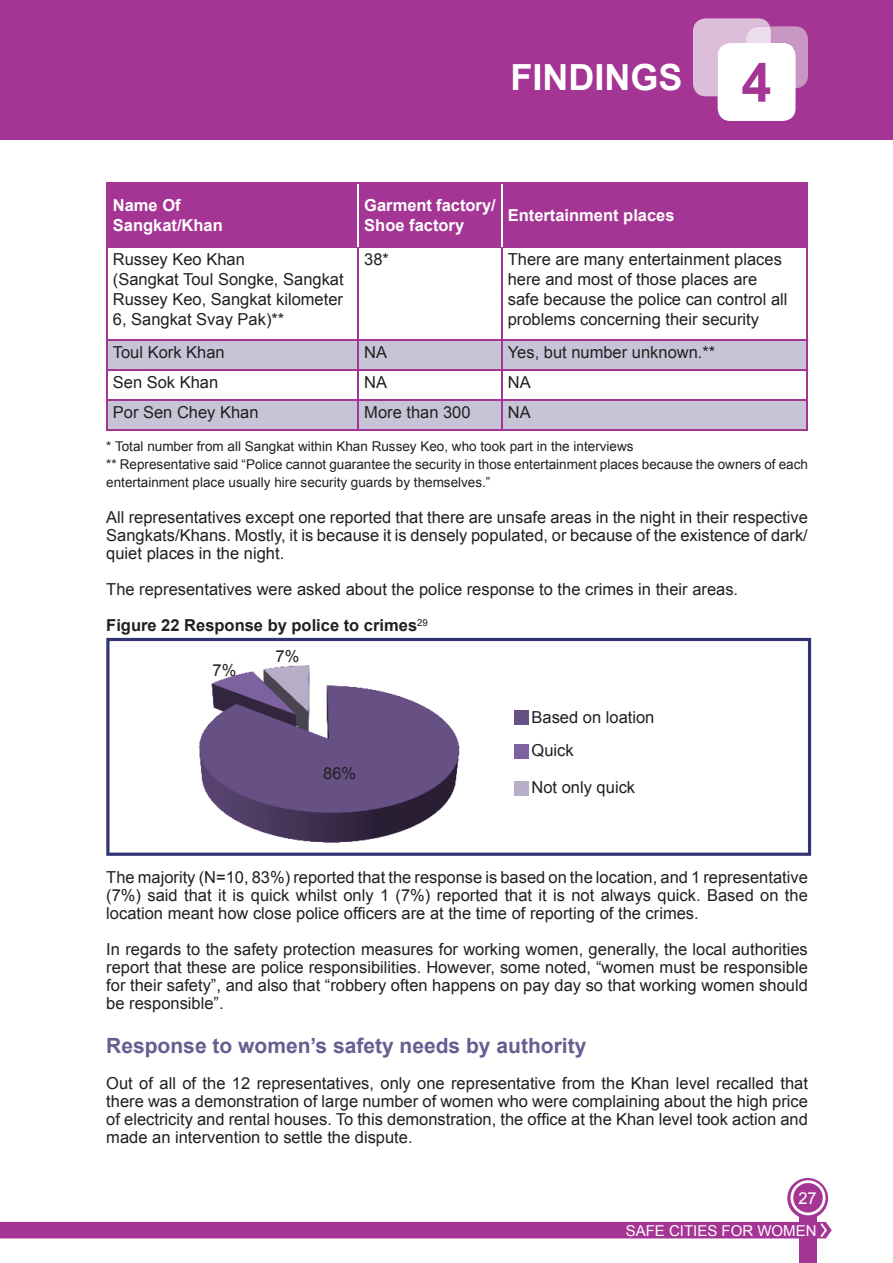
<style>
.page{position:relative;width:893px;height:1263px;background:#fff}
.page>*{position:absolute;margin:0;border:0;box-sizing:border-box;transform-origin:0 0}
.t1{font:700 36px "Arial";color:#fff}
.t2{font:700 21px "Arial";color:#665e91}
.t3{font:16.5px/18px "Arial";color:#231f20}
.t4{font:700 16.5px/19.8px "Arial";color:#fff}
.t5{font:16.5px "Arial";color:#fff}
.t6{font:15px "Arial";color:#fff}
.t7{font:13.5px/18px "Arial";color:#231f20}
.s1{font-size:54px;color:#a53594}
.s2{font-weight:700}
</style>
<div class="page">
<div style="left:799px;top:1211px;width:18px;height:52px;background:#a53594"></div>
<svg style="left:787px;top:1178px;width:41px;height:41px"></svg>
<svg style="left:790px;top:1180px;width:35px;height:35px"></svg>
<div style="left:0;top:1222px;width:832px;height:16px;background:#a53594"></div>
<div style="left:0;top:0;width:893px;height:139px;background:#a53594"></div>
<div style="left:718px;top:43px;width:77px;height:78px;background:#fff;border-radius:13px"></div>
<svg style="left:693px;top:18px;width:115px;height:78px"></svg>
<div style="left:107px;top:184px;width:700px;height:63px;background:#a53594"></div>
<svg style="left:107px;top:341px;width:700px;height:88px;fill:#c8c4d7"></svg>
<hr style="left:106px;top:183px;width:252px;height:1px;background:#a53594">
<hr style="left:106px;top:184px;width:1px;height:63px;background:#a53594">
<hr style="left:358px;top:183px;width:144px;height:1px;background:#a53594">
<hr style="left:502px;top:183px;width:306px;height:1px;background:#a53594">
<hr style="left:807px;top:184px;width:1px;height:63px;background:#a53594">
<hr style="left:106px;top:247px;width:252px;height:1px;background:#a53594">
<hr style="left:358px;top:247px;width:144px;height:1px;background:#a53594">
<hr style="left:502px;top:247px;width:306px;height:1px;background:#a53594">
<hr style="left:358px;top:184px;width:1px;height:63px;background:#fff">
<hr style="left:501px;top:184px;width:1px;height:63px;background:#fff">
<hr style="left:106px;top:248px;width:1px;height:92px;background:#a53594">
<hr style="left:358px;top:248px;width:1px;height:92px;background:#a53594">
<hr style="left:501px;top:248px;width:1px;height:92px;background:#a53594">
<hr style="left:807px;top:248px;width:1px;height:92px;background:#a53594">
<hr style="left:106px;top:340px;width:252px;height:1px;background:#a53594">
<hr style="left:358px;top:340px;width:144px;height:1px;background:#a53594">
<hr style="left:502px;top:340px;width:306px;height:1px;background:#a53594">
<hr style="left:106px;top:369px;width:252px;height:1px;background:#a53594">
<hr style="left:358px;top:369px;width:144px;height:1px;background:#a53594">
<hr style="left:502px;top:369px;width:306px;height:1px;background:#a53594">
<hr style="left:106px;top:399px;width:252px;height:1px;background:#a53594">
<svg style="left:106px;top:341px;width:1px;height:88px"></svg>
<hr style="left:358px;top:399px;width:144px;height:1px;background:#a53594">
<svg style="left:358px;top:341px;width:1px;height:88px"></svg>
<hr style="left:502px;top:399px;width:306px;height:1px;background:#a53594">
<svg style="left:501px;top:341px;width:1px;height:88px"></svg>
<svg style="left:807px;top:341px;width:1px;height:88px"></svg>
<hr style="left:106px;top:429px;width:252px;height:1px;background:#a53594">
<hr style="left:358px;top:429px;width:144px;height:1px;background:#a53594">
<hr style="left:502px;top:429px;width:306px;height:1px;background:#a53594">
<svg style="left:106px;top:638px;width:705px;height:218px"></svg>
<h1 class="t1" style="left:510px;top:53px;width:263px">FINDINGS <span class="s1">4</span></h1>
<p class="t4" style="left:113px;top:196px;width:112px">Name Of<br>Sangkat/Khan</p>
<p class="t4" style="left:364px;top:196px;width:133px">Garment factory/<br>Shoe factory</p>
<p class="t4" style="left:508px;top:206px;width:168px">Entertainment places</p>
<p class="t3" style="left:113px;top:250px;width:232px;line-height:19.8px">Russey Keo Khan<br>(Sangkat Toul Songke, Sangkat<br>Russey Keo, Sangkat kilometer<br>6, Sangkat Svay Pak)**</p>
<p class="t3" style="left:364px;top:251px;width:26px">38*</p>
<p class="t3" style="left:508px;top:250px;width:281px;line-height:19.8px">There are many entertainment places here and most of those places are safe because the police can control all problems concerning their security</p>
<p class="t3" style="left:113px;top:344px;width:113px">Toul Kork Khan</p>
<p class="t3" style="left:364px;top:344px;width:24px">NA</p>
<p class="t3" style="left:508px;top:344px;width:209px">Yes, but number unknown.**</p>
<p class="t3" style="left:113px;top:373px;width:107px">Sen Sok Khan</p>
<p class="t3" style="left:364px;top:373px;width:24px">NA</p>
<p class="t3" style="left:508px;top:373px;width:24px">NA</p>
<p class="t3" style="left:113px;top:403px;width:147px">Por Sen Chey Khan</p>
<p class="t3" style="left:364px;top:403px;width:108px">More than 300</p>
<p class="t3" style="left:508px;top:403px;width:24px">NA</p>
<p class="t7" style="left:106px;top:437px;width:703px">* Total number from all Sangkat within Khan Russey Keo, who took part in the interviews<br>** Representative said “Police cannot guarantee the security in those entertainment places because the owners of each entertainment place usually hire security guards by themselves.”</p>
<p class="t3" style="left:106px;top:508px;width:703px;text-align:justify">All representatives except one reported that there are unsafe areas in the night in their respective Sangkats/Khans. Mostly, it is because it is densely populated, or because of the existence of dark/ quiet places in the night.</p>
<p class="t3" style="left:106px;top:571px;width:633px;line-height:36px">The representatives were asked about the police response to the crimes in their areas.<br><span class="s2">Figure 22 Response by police to crimes</span><sup>29</sup></p>
<p class="t3" style="left:213px;top:661px;width:25px">7%</p>
<p class="t3" style="left:276px;top:647px;width:25px">7%</p>
<p class="t3" style="left:323px;top:765px;width:35px">86%</p>
<p class="t3" style="left:531px;top:701px;width:124px;line-height:33px">Based on loation<br>Quick</p>
<p class="t3" style="left:531px;top:779px;width:105px">Not only quick</p>
<p class="t3" style="left:106px;top:868px;width:703px;text-align:justify">The majority (N=10, 83%) reported that the response is based on the location, and 1 representative (7%) said that it is quick whilst only 1 (7%) reported that it is not always quick. Based on the location meant how close police officers are at the time of reporting of the crimes.</p>
<p class="t3" style="left:106px;top:940px;width:703px;text-align:justify">In regards to the safety protection measures for working women, generally, the local authorities report that these are police responsibilities. However, some noted, “women must be responsible for their safety”, and also that “robbery often happens on pay day so that working women should be responsible”.</p>
<p class="t2" style="left:106px;top:1031px;width:482px">Response to women’s safety needs by authority</p>
<p class="t3" style="left:106px;top:1074px;width:703px;text-align:justify">Out of all of the 12 representatives, only one representative from the Khan level recalled that there was a demonstration of large number of women who were complaining about the high price of electricity and rental houses. To this demonstration, the office at the Khan level took action and made an intervention to settle the dispute.</p>
<p class="t5" style="left:798px;top:1187px;width:20px">27</p>
<p class="t6" style="left:626px;top:1220px;width:192px">SAFE CITIES FOR WOMEN</p>
</div>
